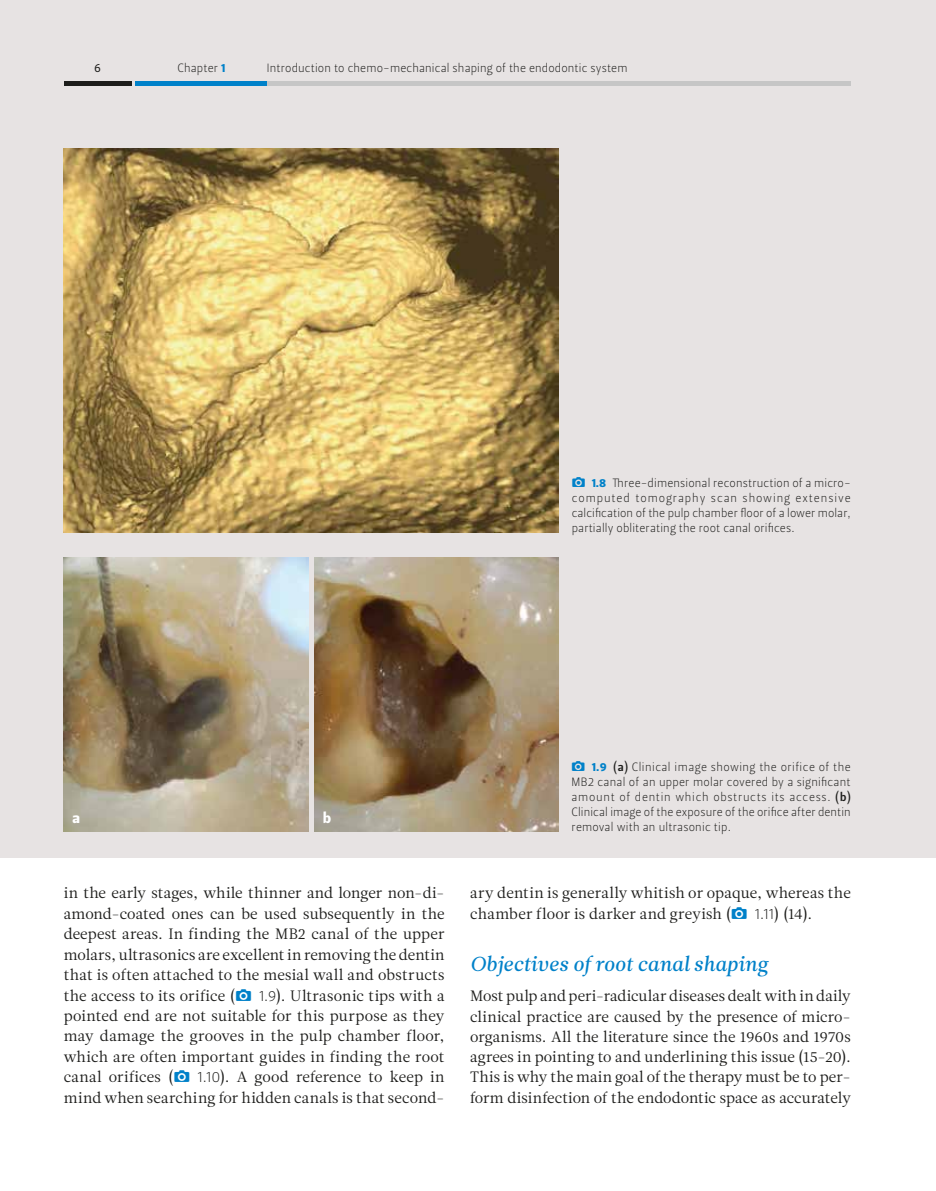
<style>
.page{position:relative;width:936px;height:1191px;background:#fff}
.page>*{position:absolute;margin:0;border:0;box-sizing:border-box;transform-origin:0 0}
.t1{font:20.25px "Leitura News Italic 2";letter-spacing:-.01em;color:#0081c9}
.t2{font:15px/20.4px "Leitura News Roman 1";letter-spacing:.01em;color:#1d1d1b;text-align:justify}
.t3{font:15px "Leitura Sans Grot 4";color:#fff}
.t4{font:12px/15px "Leitura Sans Grot 1";letter-spacing:.01em;color:#1d1d1b;text-align:justify}
.t5{font:12px "Leitura Sans Grot 2";color:#1d1d1b}
.s1{font-family:"Leitura Sans Grot 4";color:#0081c9}
.s2{font-family:"EDRA Simboli";color:#0081c9}
.s3{font-family:"Leitura Sans Grot 3"}
.s4{font-family:"EDRA Simboli";font-size:14.25px;color:#0081c9}
.s5{font-family:"Leitura Sans Grot 1"}
</style>
<div class="page">
<div style="left:0;top:0;width:935px;height:857px;background:#e7e3e3"></div>
<hr style="left:64px;top:81px;width:67px;height:4px;background:#1d1d1b">
<hr style="left:136px;top:81px;width:131px;height:4px;background:#0081c9">
<hr style="left:267px;top:81px;width:583px;height:4px;background:#c6c6c6">
<img style="left:64px;top:149px;width:495px;height:383px">
<img style="left:314px;top:558px;width:245px;height:273px">
<img style="left:64px;top:558px;width:244px;height:273px">
<p class="t5" style="left:94px;top:61px;width:8px">6</p>
<p class="t4" style="left:177px;top:61px;width:49px">Chapter <span class="s1">1</span></p>
<p class="t4" style="left:267px;top:61px;width:362px">Introduction to chemo-mechanical shaping of the endodontic system</p>
<p class="t3" style="left:72px;top:808px;width:9px">a</p>
<p class="t3" style="left:323px;top:808px;width:9px">b</p>
<p class="t4" style="left:571px;top:476px;width:280px"><span class="s2">!</span> <span class="s1">1.8</span> Three-dimensional reconstruction of a micro&shy;computed tomography scan showing extensive calcification of the pulp chamber floor of a lower molar, partially obliterating the root canal orifices.</p>
<p class="t4" style="left:571px;top:759px;width:281px"><span class="s2">!</span> <span class="s1">1.9</span> <span class="s3">(a)</span> Clinical image showing the orifice of the MB2 canal of an upper molar covered by a significant amount of dentin which obstructs its access. <span class="s3">(b)<br></span>Clinical image of the exposure of the orifice after dentin removal with an ultrasonic tip.</p>
<p class="t2" style="left:64px;top:883px;width:382px">in the early stages, while thinner and longer non-di&shy;amond-coated ones can be used subsequently in the deepest areas. In finding the MB2 canal of the upper molars, ultrasonics are excellent in removing the dentin that is often attached to the mesial wall and obstructs the access to its orifice (<span class="s4">!</span> <span class="s5">1.9</span>). Ultrasonic tips with a pointed end are not suitable for this purpose as they may damage the grooves in the pulp chamber floor, which are often important guides in finding the root canal orifices (<span class="s4">!</span> <span class="s5">1.10</span>). A good reference to keep in mind when searching for hidden canals is that second-</p>
<p class="t2" style="left:470px;top:883px;width:382px">ary dentin is generally whitish or opaque, whereas the chamber floor is darker and greyish (<span class="s4">!</span> <span class="s5">1.11</span>) (14).</p>
<h1 class="t1" style="left:470px;top:952px;width:299px">Objectives of root canal shaping</h1>
<p class="t2" style="left:470px;top:986px;width:382px">Most pulp and peri-radicular diseases dealt with in daily clinical practice are caused by the presence of micro&shy;organisms. All the literature since the 1960s and 1970s agrees in pointing to and underlining this issue (15-20).<br>This is why the main goal of the therapy must be to per&shy;form disinfection of the endodontic space as accurately</p>
</div>
